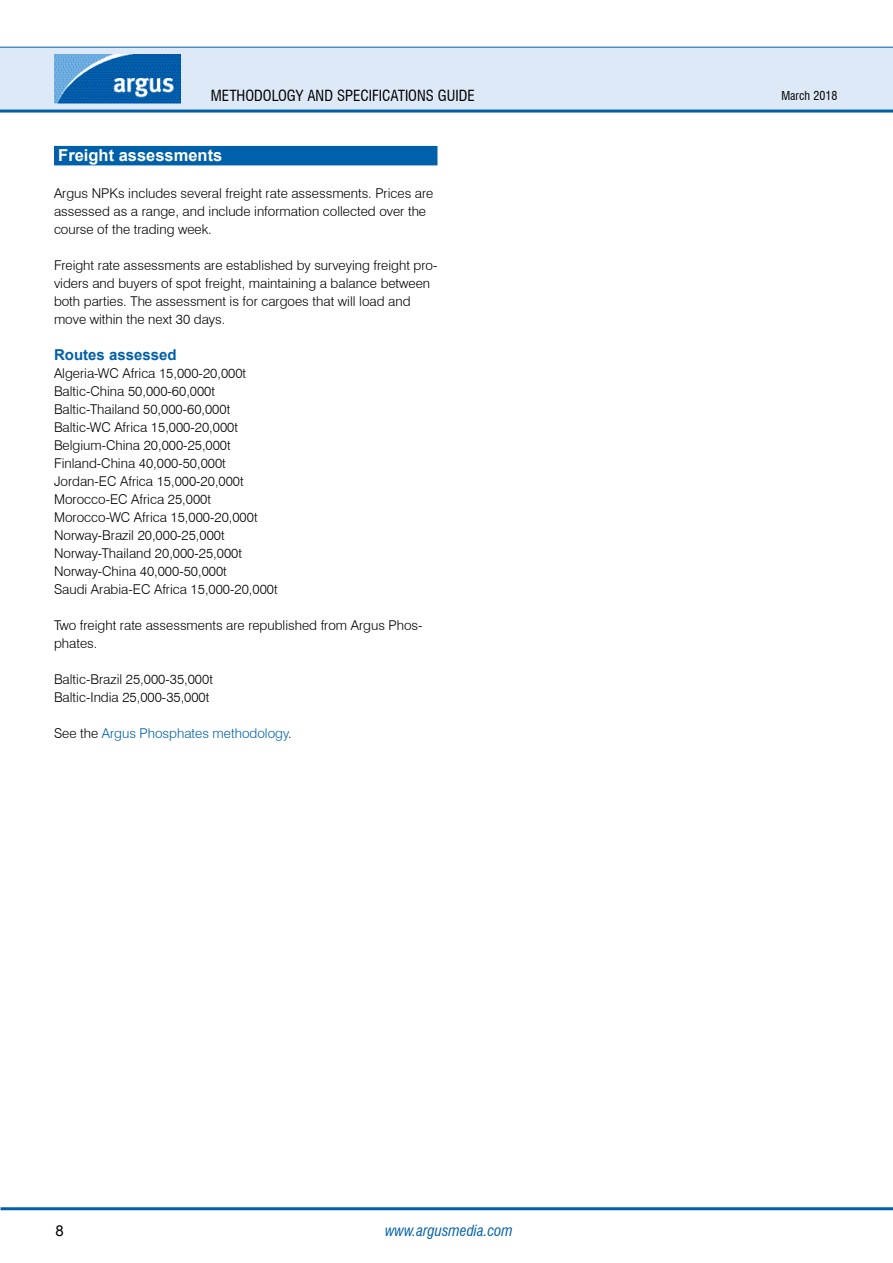
<style>
.page{position:relative;width:893px;height:1263px;background:#fff}
.page>*{position:absolute;margin:0;border:0;box-sizing:border-box;transform-origin:0 0}
.t1{font:700 16.5px "Arial";color:#fff}
.t2{font:condensed 15px "Swiss 721 BT";color:#000}
.t3{font:italic condensed 15px "Swiss 721 BT";color:#0060a9}
.t4{font:700 15px "Arial";color:#0060a9}
.t5{font:15px "Arial";color:#000}
.t6{font:300 13.5px/18px "Swiss 721 BT";color:#000}
.t7{font:300 13.5px "Swiss 721 BT";color:#0060a9}
.t8{font:condensed 12px "Swiss 721 BT";color:#000}
.s1{color:#000}
</style>
<div class="page">
<div style="left:0;top:47px;width:893px;height:64px;background:#dee9f7"></div>
<hr style="left:0;top:110px;width:893px;height:3px;background:#0060a9">
<hr style="left:0;top:47px;width:893px;height:1px;background:#0060a9">
<hr style="left:1px;top:1207px;width:892px;height:3px;background:#0060a9">
<img style="left:54px;top:54px;width:126px;height:50px">
<div style="left:54px;top:146px;width:383px;height:19px;background:#0060a9"></div>
<p class="t2" style="left:211px;top:86px;width:265px">METHODOLOGY AND SPECIFICATIONS GUIDE</p>
<p class="t1" style="left:58px;top:145px;width:166px">Freight assessments</p>
<p class="t6" style="left:54px;top:184px;width:381px">Argus NPKs includes several freight rate assessments. Prices are assessed as a range, and include information collected over the course of the trading week.</p>
<p class="t6" style="left:54px;top:256px;width:385px">Freight rate assessments are established by surveying freight pro&shy;viders and buyers of spot freight, maintaining a balance between both parties. The assessment is for cargoes that will load and move within the next 30 days.</p>
<p class="t4" style="left:54px;top:345px;width:124px">Routes assessed</p>
<p class="t6" style="left:54px;top:364px;width:225px">Algeria-WC Africa 15,000-20,000t Baltic-China 50,000-60,000t Baltic-Thailand 50,000-60,000t Baltic-WC Africa 15,000-20,000t Belgium-China 20,000-25,000t Finland-China 40,000-50,000t Jordan-EC Africa 15,000-20,000t Morocco-EC Africa 25,000t Morocco-WC Africa 15,000-20,000t Norway-Brazil 20,000-25,000t Norway-Thailand 20,000-25,000t Norway-China 40,000-50,000t<br>Saudi Arabia-EC Africa 15,000-20,000t</p>
<p class="t6" style="left:54px;top:616px;width:370px">Two freight rate assessments are republished from Argus Phos&shy;phates.</p>
<p class="t6" style="left:54px;top:670px;width:160px">Baltic-Brazil 25,000-35,000t<br>Baltic-India 25,000-35,000t</p>
<p class="t7" style="left:54px;top:725px;width:239px"><span class="s1">See the</span> Argus Phosphates methodology<span class="s1">.</span></p>
<p class="t5" style="left:55px;top:1220px;width:10px">8</p>
<p class="t3" style="left:385px;top:1221px;width:129px">www.argusmedia.com</p>
<p class="t8" style="left:781px;top:88px;width:58px">MARCH 2018</p>
</div>
